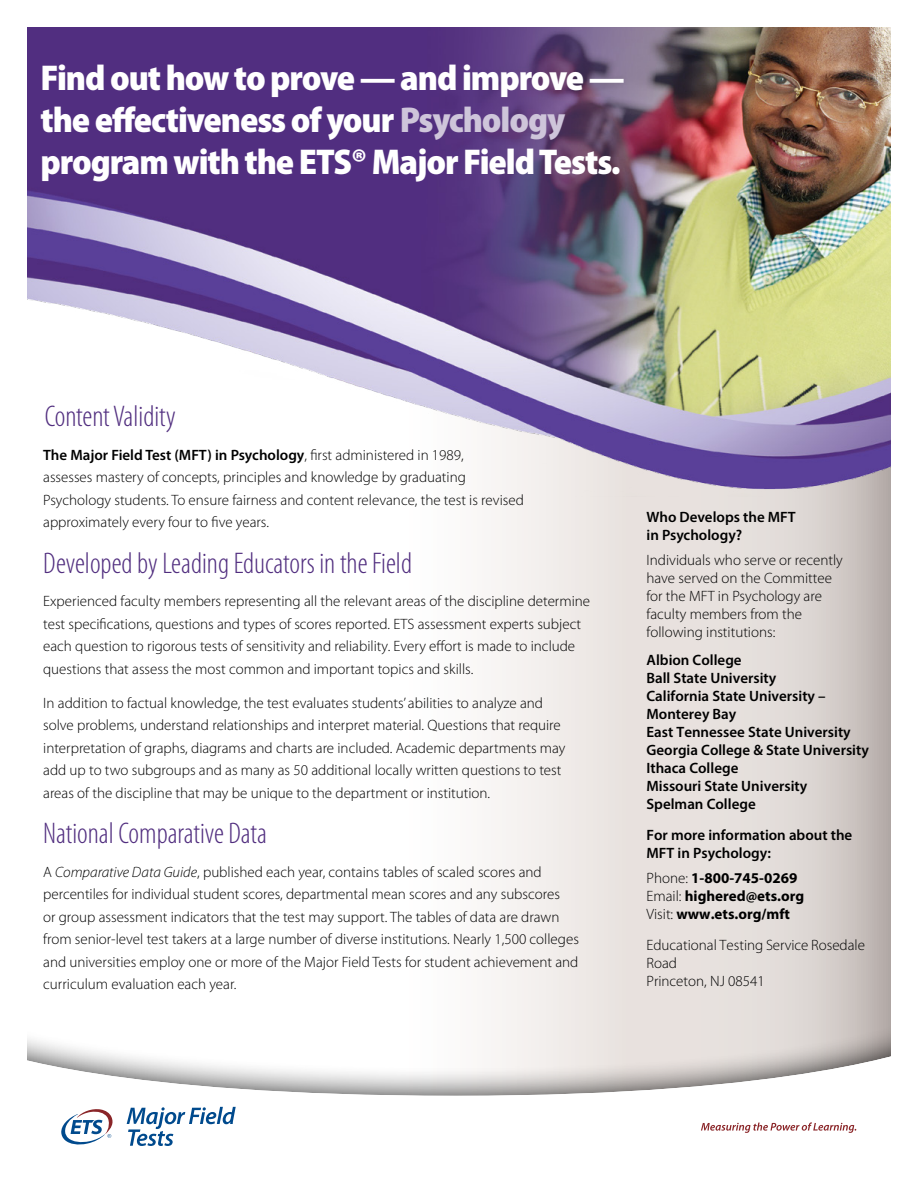
<style>
.page{position:relative;width:918px;height:1188px;background:#fff}
.page>*{position:absolute;margin:0;border:0;box-sizing:border-box;transform-origin:0 0}
.t1{font:900 semi-condensed 36px/42px "Myriad Pro";letter-spacing:-.03em;color:#fff}
.t2{font:300 condensed 30px "Myriad Pro";color:#512e7f}
.P__body{font:300 15px/22.5px "Myriad Pro";color:#000}
.P__body-2{font:600 15px/18px "Myriad Pro";color:#000}
.P__body-3{font:700 15px/18px "Myriad Pro";color:#000}
.s1{color:#cec5da}
.s2{font-weight:600}
.s3{font-style:italic}
.s4{font-weight:300}
</style>
<div class="page">
<svg style="left:491px;top:498px;width:400px;height:522px;background:#e3dddb"></svg>
<img style="left:27px;top:27px;width:864px;height:471px">
<div style="left:27px;top:1020px;width:864px;height:168px;background:#000;opacity:.75"></div>
<svg style="left:27px;top:1047px;width:864px;height:141px"></svg>
<svg style="left:61px;top:1108px;width:53px;height:38px"></svg>
<svg style="left:127px;top:1107px;width:109px;height:39px"></svg>
<svg style="left:701px;top:1122px;width:159px;height:11px"></svg>
<h1 class="t1" style="left:40px;top:57px;width:586px">Find out how to prove — and improve — the effectiveness of your <span class="s1">Psychology </span>program with the ETS® Major Field Tests.</h1>
<h2 class="t2" style="left:45px;top:400px;width:133px">Content Validity</h2>
<p class="P__body" style="left:43px;top:444px;width:482px"><span class="s2">The Major Field Test (MFT) in Psychology</span>, first administered in 1989,<br>assesses mastery of concepts, principles and knowledge by graduating Psychology students. To ensure fairness and content relevance, the test is revised approximately every four to five years.</p>
<h2 class="t2" style="left:43px;top:547px;width:370px">Developed by Leading Educators in the Field</h2>
<p class="P__body" style="left:43px;top:590px;width:549px">Experienced faculty members representing all the relevant areas of the discipline determine test specifications, questions and types of scores reported. ETS assessment experts subject each question to rigorous tests of sensitivity and reliability. Every effort is made to include questions that assess the most common and important topics and skills.</p>
<p class="P__body" style="left:43px;top:692px;width:524px">In addition to factual knowledge, the test evaluates students’ abilities to analyze and solve problems, understand relationships and interpret material. Questions that require interpretation of graphs, diagrams and charts are included. Academic departments may add up to two subgroups and as many as 50 additional locally written questions to test areas of the discipline that may be unique to the department or institution.</p>
<h2 class="t2" style="left:43px;top:817px;width:225px">National Comparative Data</h2>
<p class="P__body" style="left:43px;top:861px;width:537px">A <span class="s3">Comparative Data Guide</span>, published each year, contains tables of scaled scores and percentiles for individual student scores, departmental mean scores and any subscores<br>or group assessment indicators that the test may support. The tables of data are drawn from senior-level test takers at a large number of diverse institutions. Nearly 1,500 colleges and universities employ one or more of the Major Field Tests for student achievement and curriculum evaluation each year.</p>
<p class="P__body-2" style="left:646px;top:508px;width:151px">Who Develops the MFT in Psychology?</p>
<p class="P__body" style="left:646px;top:551px;width:198px;line-height:18px">Individuals who serve or recently have served on the Committee for the MFT in Psychology are faculty members from the following institutions:</p>
<p class="P__body-2" style="left:646px;top:650px;width:224px">Albion College<br>Ball State University<br>California State University –<br>Monterey Bay<br>East Tennessee State University<br>Georgia College &amp; State University<br>Ithaca College<br>Missouri State University<br>Spelman College</p>
<p class="P__body-2" style="left:646px;top:826px;width:207px">For more information about the<br>MFT in Psychology:</p>
<p class="P__body-3" style="left:646px;top:869px;width:159px"><span class="s4">Phone:</span> 1-800-745-0269<br><span class="s4">Email:</span> highered@ets.org<br><span class="s4">Visit:</span> www.ets.org/mft</p>
<p class="P__body" style="left:646px;top:937px;width:220px;line-height:18px">Educational Testing Service Rosedale<br>Road<br>Princeton, NJ 08541</p>
</div>
